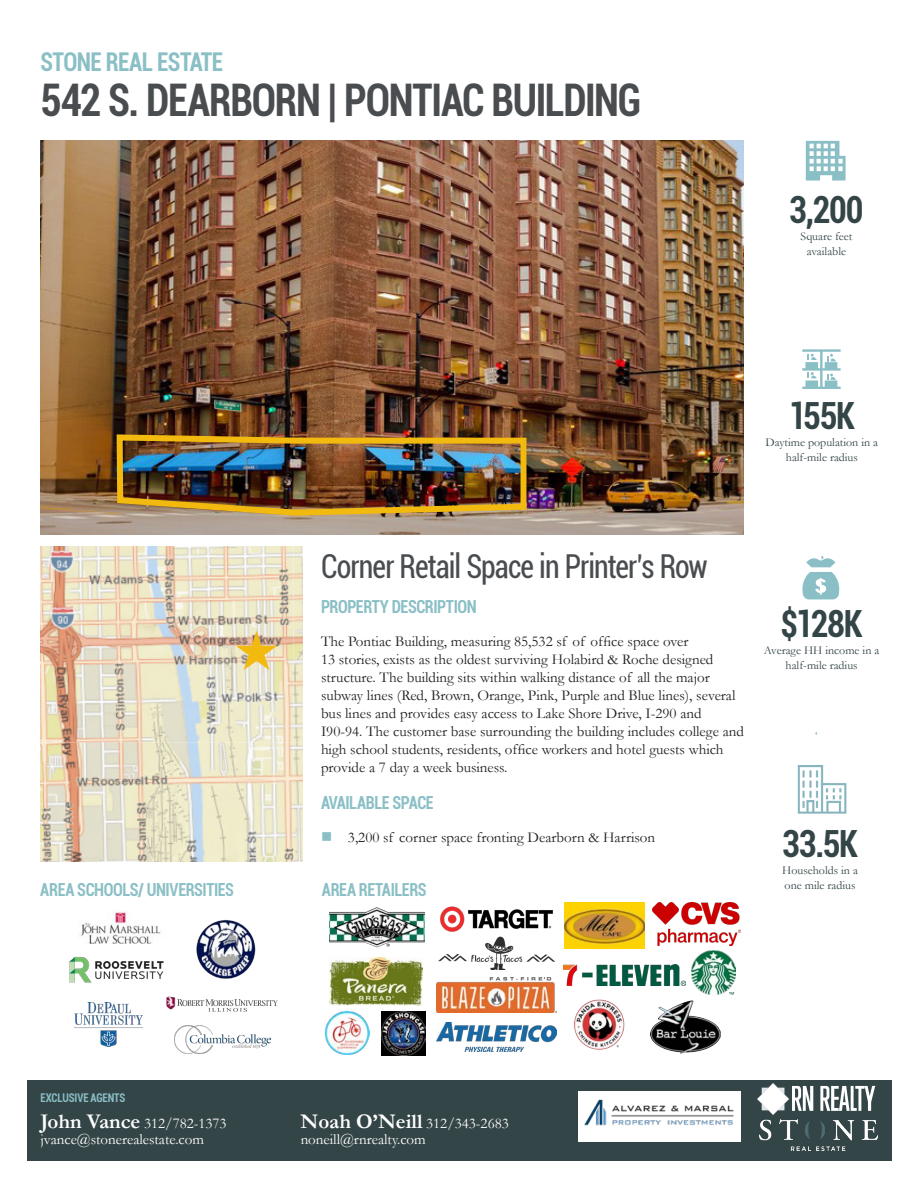
<style>
.page{position:relative;width:918px;height:1188px;background:#fff}
.page>*{position:absolute;margin:0;border:0;box-sizing:border-box;transform-origin:0 0}
.Page_Header{font:700 condensed 45px "Roboto";letter-spacing:-.03em;color:#4a4d50;scale:.9 1}
.Stats_Number{font:700 condensed 37.5px "Roboto";letter-spacing:-.035em;color:#344548;scale:.9 1}
.Section_Title{font:condensed 33px "Roboto";letter-spacing:-.03em;color:#4a4d50;scale:.9 1}
.Property_Address{font:700 condensed 25.8px "Roboto";letter-spacing:-.025em;color:#8abfc6;scale:.9 1}
.t1{font:700 condensed 18px "Roboto";letter-spacing:-.025em;color:#8abfc6;scale:.9 1}
.t2{font:15px/18px "Garamond";color:#231f20}
.Footer_Text{font:15px "Garamond";color:#fff}
.Stats_Body{font:12px/14.4px "Garamond";color:#344548;text-align:center}
.Footer_Header{font:700 condensed 12px "Roboto";letter-spacing:-.01em;color:#8abfc6;scale:.9 1}
.s1{color:#8abfc6}
.s2{font-weight:700;font-size:21px}
</style>
<div class="page">
<img style="left:40px;top:141px;width:704px;height:394px">
<img style="left:114px;top:431px;width:416px;height:88px">
<svg style="left:806px;top:141px;width:40px;height:40px"></svg>
<svg style="left:802px;top:556px;width:38px;height:43px"></svg>
<svg style="left:802px;top:349px;width:39px;height:40px"></svg>
<img style="left:79px;top:912px;width:82px;height:32px">
<img style="left:196px;top:920px;width:60px;height:59px">
<img style="left:75px;top:1002px;width:67px;height:45px">
<img style="left:175px;top:1026px;width:96px;height:28px">
<img style="left:69px;top:956px;width:95px;height:27px">
<img style="left:166px;top:996px;width:112px;height:16px">
<img style="left:437px;top:1022px;width:119px;height:29px">
<img style="left:437px;top:977px;width:119px;height:35px">
<img style="left:438px;top:936px;width:117px;height:34px">
<img style="left:440px;top:906px;width:113px;height:26px">
<img style="left:691px;top:951px;width:44px;height:44px">
<img style="left:381px;top:1011px;width:44px;height:44px">
<img style="left:326px;top:1011px;width:43px;height:44px">
<img style="left:330px;top:957px;width:92px;height:49px">
<img style="left:565px;top:903px;width:80px;height:45px">
<img style="left:564px;top:964px;width:122px;height:22px">
<img style="left:653px;top:903px;width:88px;height:43px">
<img style="left:798px;top:766px;width:48px;height:47px">
<div style="left:27px;top:1080px;width:864px;height:81px;background:#344548"></div>
<img style="left:759px;top:1119px;width:119px;height:31px">
<img style="left:757px;top:1083px;width:119px;height:32px">
<div style="left:578px;top:1091px;width:162px;height:50px;background:#fff"></div>
<img style="left:584px;top:1099px;width:150px;height:27px">
<img style="left:40px;top:547px;width:263px;height:315px">
<svg style="left:236px;top:631px;width:41px;height:39px;background:#e1c47d"></svg>
<img style="left:330px;top:907px;width:95px;height:41px">
<img style="left:574px;top:999px;width:51px;height:51px">
<img style="left:650px;top:1000px;width:71px;height:54px">
<p class="Property_Address" style="left:40px;top:44px;width:205px">STONE REAL ESTATE</p>
<p class="Page_Header" style="left:40px;top:69px;width:669px">542 S. DEARBORN | PONTIAC BUILDING</p>
<p class="Stats_Number" style="left:789px;top:183px;width:84px">3,200</p>
<p class="Stats_Body" style="left:801px;top:229px;width:53px">Square feet available</p>
<p class="Stats_Number" style="left:789px;top:389px;width:75px">155K</p>
<p class="Stats_Body" style="left:766px;top:435px;width:114px">Daytime population in a half-mile radius</p>
<p class="Section_Title" style="left:321px;top:544px;width:431px">Corner Retail Space in Printer’s Row</p>
<p class="t1" style="left:321px;top:594px;width:175px">PROPERTY DESCRIPTION</p>
<p class="t2" style="left:321px;top:632px;width:424px">The Pontiac Building, measuring 85,532 sf of office space over<br>13 stories, exists as the oldest surviving Holabird &amp; Roche designed structure. The building sits within walking distance of all the major subway lines (Red, Brown, Orange, Pink, Purple and Blue lines), several bus lines and provides easy access to Lake Shore Drive, I-290 and I90-94. The customer base surrounding the building includes college and high school students, residents, office workers and hotel guests which provide a 7 day a week business.</p>
<p class="t1" style="left:321px;top:790px;width:127px">AVAILABLE SPACE</p>
<p class="t2" style="left:321px;top:828px;width:336px"><span class="s1">■</span> 3,200 sf corner space fronting Dearborn &amp; Harrison</p>
<p class="t1" style="left:40px;top:877px;width:217px">AREA SCHOOLS/ UNIVERSITIES</p>
<p class="t1" style="left:322px;top:877px;width:118px">AREA RETAILERS</p>
<p class="Stats_Number" style="left:780px;top:597px;width:93px">$128K</p>
<p class="Stats_Body" style="left:764px;top:643px;width:117px">Average HH income in a half-mile radius</p>
<p class="Stats_Number" style="left:782px;top:817px;width:86px">33.5K</p>
<p class="Stats_Body" style="left:782px;top:863px;width:77px">Households in a</p>
<p class="Stats_Body" style="left:785px;top:878px;width:72px">one mile radius</p>
<p class="Footer_Header" style="left:40px;top:1089px;width:96px">EXCLUSIVE AGENTS</p>
<p class="Footer_Text" style="left:40px;top:1113px;width:188px"><span class="s2">John Vance</span> 312/782-1373</p>
<p class="Footer_Text" style="left:40px;top:1130px;width:165px">jvance@stonerealestate.com</p>
<p class="Footer_Text" style="left:301px;top:1113px;width:210px"><span class="s2">Noah O’Neill</span> 312/343-2683</p>
<p class="Footer_Text" style="left:301px;top:1130px;width:127px">noneill@rnrealty.com</p>
</div>
